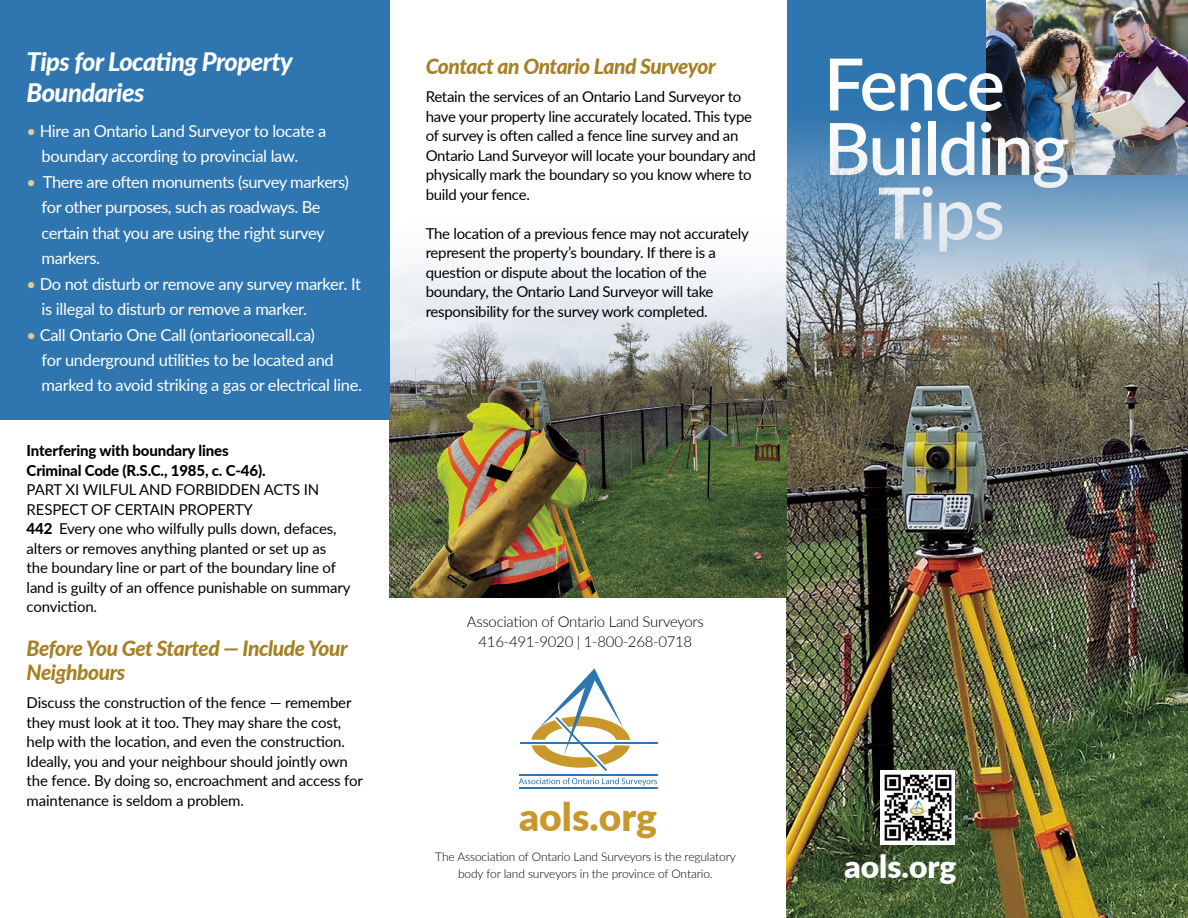
<style>
.page{position:relative;width:1188px;height:918px;background:#fff}
.page>*{position:absolute;margin:0;border:0;box-sizing:border-box;transform-origin:0 0}
.t1{font:600 72px "Lato";letter-spacing:-.025em;color:#fff}
.t2{font:900 39px "Lato";color:#c8982c}
.t3{font:900 31.65px "Lato";color:#fff}
.t4{font:italic 800 25.5px/31.5px "Lato";letter-spacing:-.02em;color:#fff}
.t5{font:italic 800 21px/24px "Lato";letter-spacing:-.02em;color:#a58024}
.t6{font:16.5px/25.5px "Lato";letter-spacing:-.02em;color:#fff}
.t7{font:15px/19.5px "Lato";letter-spacing:-.02em;color:#000}
.t8{font:800 15px/19.5px "Lato";letter-spacing:-.01em;color:#000}
.t9{font:300 15px/19.5px "Lato";letter-spacing:-.02em;color:#000;text-align:center}
.t10{font:300 12px/16.5px "Lato";letter-spacing:-.01em;color:#000;text-align:center}
.s1{color:#e4c992}
.s2{font-weight:800}
</style>
<div class="page">
<div style="left:787px;top:0;width:401px;height:918px;background:#2f75af"></div>
<img style="left:986px;top:0;width:202px;height:108px">
<img style="left:787px;top:108px;width:401px;height:810px">
<img style="left:390px;top:221px;width:397px;height:377px">
<div style="left:0;top:0;width:390px;height:419px;background:#2f75af"></div>
<hr style="left:519px;top:787px;width:139px;height:1px;background:#2f75af">
<svg style="left:519px;top:778px;width:138px;height:8px"></svg>
<hr style="left:519px;top:774px;width:139px;height:1px;background:#2f75af">
<hr style="left:520px;top:742px;width:137px;height:2px;background:#2f75af">
<svg style="left:531px;top:668px;width:99px;height:103px"></svg>
<img style="left:881px;top:770px;width:74px;height:75px">
<h3 class="t4" style="left:27px;top:44px;width:268px">Tips for Locating Property<br>Boundaries</h3>
<p class="t6" style="left:42px;top:117px;width:286px;text-indent:-15px"><span class="s1">•</span> Hire an Ontario Land Surveyor to locate a boundary according to provincial law.</p>
<p class="t6" style="left:42px;top:168px;width:309px;text-indent:-15px"><span class="s1">•</span> There are often monuments (survey markers) for other purposes, such as roadways. Be certain that you are using the right survey markers.</p>
<p class="t6" style="left:42px;top:270px;width:321px;text-indent:-15px"><span class="s1">•</span> Do not disturb or remove any survey marker. It is illegal to disturb or remove a marker.</p>
<p class="t6" style="left:42px;top:321px;width:322px;text-indent:-15px"><span class="s1">•</span> Call Ontario One Call (ontarioonecall.ca)<br>for underground utilities to be located and marked to avoid striking a gas or electrical line.</p>
<p class="t8" style="left:27px;top:440px;width:240px">Interfering with boundary lines<br>Criminal Code (R.S.C., 1985, c. C-46).</p>
<p class="t7" style="left:27px;top:479px;width:325px">PART XI WILFUL AND FORBIDDEN ACTS IN RESPECT OF CERTAIN PROPERTY<br><span class="s2">442</span> Every one who wilfully pulls down, defaces, alters or removes anything planted or set up as the boundary line or part of the boundary line of land is guilty of an offence punishable on summary conviction.</p>
<h3 class="t5" style="left:27px;top:635px;width:322px">Before You Get Started — Include Your<br>Neighbours</h3>
<p class="t7" style="left:27px;top:692px;width:338px">Discuss the construction of the fence — remember they must look at it too. They may share the cost, help with the location, and even the construction.<br>Ideally, you and your neighbour should jointly own the fence. By doing so, encroachment and access for maintenance is seldom a problem.</p>
<h3 class="t5" style="left:426px;top:53px;width:291px">Contact an Ontario Land Surveyor</h3>
<p class="t7" style="left:426px;top:87px;width:332px">Retain the services of an Ontario Land Surveyor to have your property line accurately located. This type of survey is often called a fence line survey and an Ontario Land Surveyor will locate your boundary and physically mark the boundary so you know where to build your fence.</p>
<p class="t7" style="left:426px;top:223px;width:325px">The location of a previous fence may not accurately represent the property’s boundary. If there is a question or dispute about the location of the boundary, the Ontario Land Surveyor will take responsibility for the survey work completed.</p>
<p class="t9" style="left:467px;top:612px;width:239px">Association of Ontario Land Surveyors<br>416-491-9020 | 1-800-268-0718</p>
<h2 class="t2" style="left:519px;top:787px;width:140px">aols.org</h2>
<p class="t10" style="left:435px;top:848px;width:302px">The Association of Ontario Land Surveyors is the regulatory body for land surveyors in the province of Ontario.</p>
<h1 class="t1" style="left:824px;top:32px;width:183px">Fence</h1>
<h1 class="t1" style="left:824px;top:96px;width:247px">Building</h1>
<h1 class="t1" style="left:878px;top:161px;width:129px">Tips</h1>
<h3 class="t3" style="left:844px;top:843px;width:114px">aols.org</h3>
</div>
